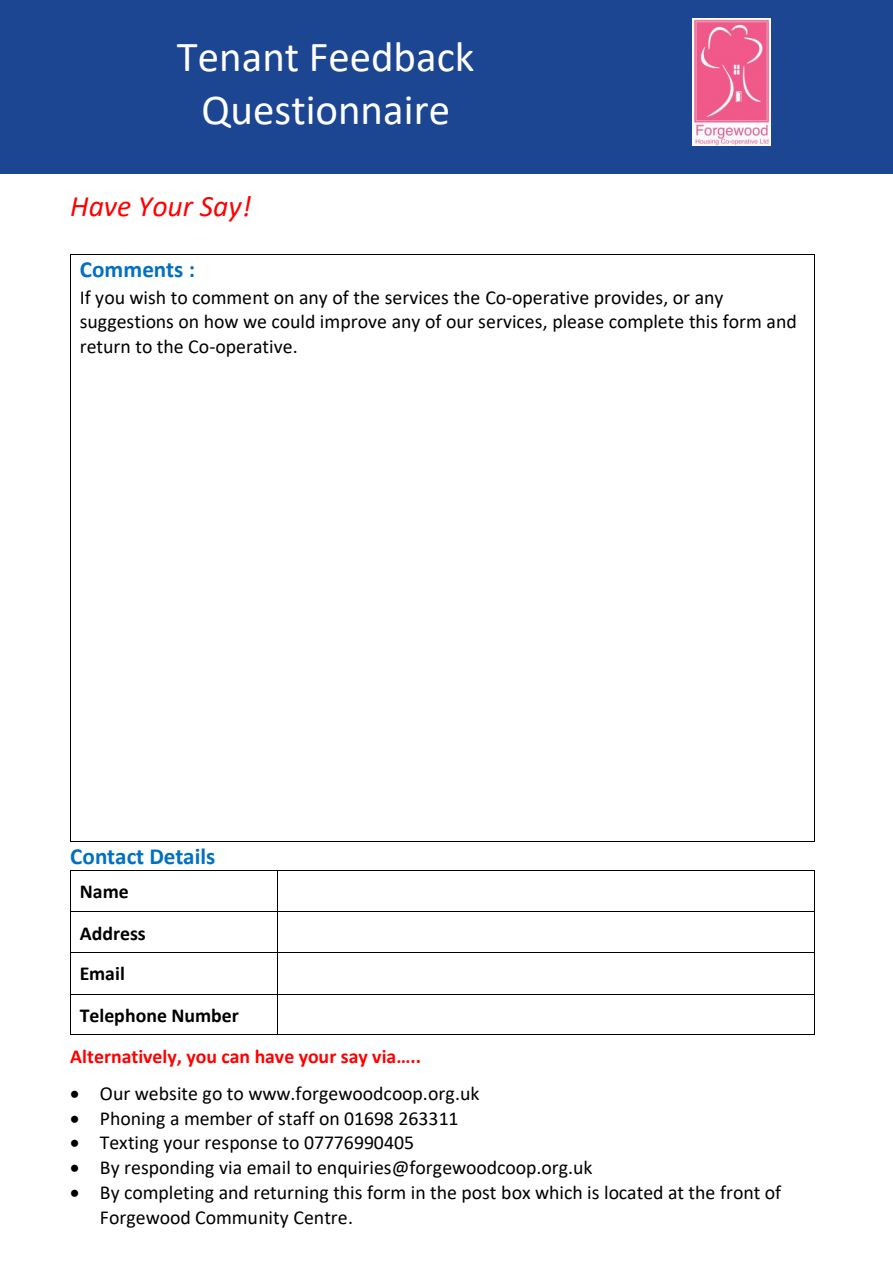
<style>
.page{position:relative;width:893px;height:1263px;background:#fff}
.page>*{position:absolute;margin:0;border:0;box-sizing:border-box;transform-origin:0 0}
.t1{font:42.9px/52.3px "Calibri";color:#fff;text-align:center}
.t2{font:italic 29.7px "Calibri";color:#f00}
.t3{font:700 23.1px "Calibri";color:#0070c0}
.t4{font:19.8px/24.3px "Calibri";color:#000}
.t5{font:700 19.8px "Calibri";letter-spacing:.005em;color:#f00}
.t6{font:700 19.8px/41.1px "Calibri";color:#000}
</style>
<div class="page">
<hr style="left:71px;top:254px;width:743px;height:1px;background:#000">
<hr style="left:70px;top:255px;width:1px;height:586px;background:#000">
<hr style="left:71px;top:841px;width:743px;height:1px;background:#000">
<hr style="left:814px;top:255px;width:1px;height:586px;background:#000">
<hr style="left:71px;top:870px;width:206px;height:1px;background:#000">
<hr style="left:277px;top:870px;width:537px;height:1px;background:#000">
<hr style="left:70px;top:871px;width:1px;height:40px;background:#000">
<hr style="left:277px;top:871px;width:1px;height:40px;background:#000">
<hr style="left:814px;top:871px;width:1px;height:40px;background:#000">
<hr style="left:71px;top:911px;width:206px;height:1px;background:#000">
<hr style="left:277px;top:911px;width:537px;height:1px;background:#000">
<hr style="left:70px;top:912px;width:1px;height:40px;background:#000">
<hr style="left:277px;top:912px;width:1px;height:40px;background:#000">
<hr style="left:814px;top:912px;width:1px;height:40px;background:#000">
<hr style="left:71px;top:952px;width:206px;height:1px;background:#000">
<hr style="left:277px;top:952px;width:537px;height:1px;background:#000">
<hr style="left:70px;top:953px;width:1px;height:41px;background:#000">
<hr style="left:277px;top:953px;width:1px;height:41px;background:#000">
<hr style="left:814px;top:953px;width:1px;height:41px;background:#000">
<hr style="left:71px;top:994px;width:206px;height:1px;background:#000">
<hr style="left:277px;top:994px;width:537px;height:1px;background:#000">
<hr style="left:70px;top:994px;width:1px;height:40px;background:#000">
<hr style="left:71px;top:1034px;width:206px;height:1px;background:#000">
<hr style="left:277px;top:994px;width:1px;height:40px;background:#000">
<hr style="left:277px;top:1034px;width:537px;height:1px;background:#000">
<hr style="left:814px;top:994px;width:1px;height:40px;background:#000">
<div style="left:0;top:0;width:893px;height:174px;background:#1c4692"></div>
<img style="left:693px;top:18px;width:77px;height:127px">
<h1 class="t1" style="left:177px;top:30px;width:299px">Tenant Feedback<br>Questionnaire</h1>
<h2 class="t2" style="left:70px;top:186px;width:183px">Have Your Say!</h2>
<p class="t3" style="left:80px;top:253px;width:117px">Comments :</p>
<p class="t4" style="left:80px;top:285px;width:719px">If you wish to comment on any of the services the Co-operative provides, or any suggestions on how we could improve any of our services, please complete this form and return to the Co-operative.</p>
<p class="t3" style="left:70px;top:840px;width:147px">Contact Details</p>
<p class="t6" style="left:80px;top:871px;width:161px">Name<br>Address<br>Email<br>Telephone Number</p>
<p class="t5" style="left:70px;top:1042px;width:352px">Alternatively, you can have your say via…..</p>
<p class="t4" style="left:70px;top:1080px;width:411px">• Our website go to www.forgewoodcoop.org.uk</p>
<p class="t4" style="left:70px;top:1105px;width:390px">• Phoning a member of staff on 01698 263311</p>
<p class="t4" style="left:70px;top:1130px;width:345px">• Texting your response to 07776990405</p>
<p class="t4" style="left:70px;top:1155px;width:524px">• By responding via email to enquiries@forgewoodcoop.org.uk</p>
<p class="t4" style="left:100px;top:1180px;width:683px;text-indent:-30px">• By completing and returning this form in the post box which is located at the front of<br>Forgewood Community Centre.</p>
</div>
